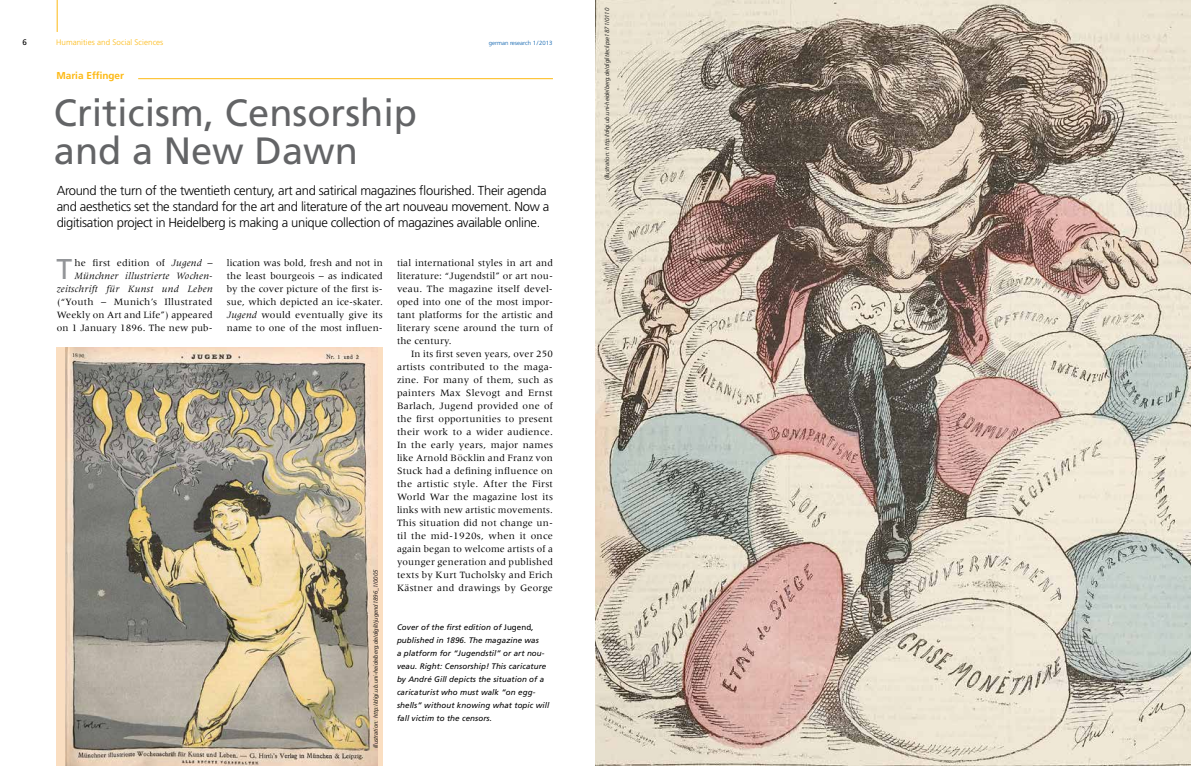
<style>
.page{position:relative;width:1191px;height:766px;background:#fff}
.page>*{position:absolute;margin:0;border:0;box-sizing:border-box;transform-origin:0 0}
.t1{font:38px/38px "Frutiger LT Std";color:#636466}
.t2{font:28.6px "Frutiger LT Std";color:#939598}
.t3{font:300 13px/16px "Frutiger LT Std";letter-spacing:-.025em;color:#000}
.t4{font:10px/13px "Meridien LT Std";letter-spacing:.01em;color:#000;text-align:justify}
.t5{font:italic 10px/13px "Meridien LT Std";letter-spacing:.02em;color:#000;text-align:right}
.t6{font:700 10px "Frutiger LT Std";color:#fdb913}
.t7{font:italic 8px/13px "Frutiger LT Std";letter-spacing:.01em;color:#000}
.t8{font:300 8px "Frutiger LT Std";letter-spacing:.005em;color:#fdb913}
.t9{font:8px "Frutiger LT Std";color:#000}
.t10{font:italic 300 6px "Frutiger LT Std";color:#000}
.t11{font:300 6px "Frutiger LT Std";color:#005baa}
.s1{font-style:normal}
.s2{font-style:italic}
</style>
<div class="page">
<hr style="left:57px;top:0;width:1px;height:32px;background:#fdb913">
<hr style="left:138px;top:78px;width:415px;height:1px;background:#fdb913">
<div style="left:57px;top:347px;width:326px;height:418px;background:#fadec1"></div>
<img style="left:65px;top:347px;width:312px;height:418px">
<img style="left:595px;top:0;width:596px;height:765px">
<p class="t8" style="left:56px;top:37px;width:109px">Humanities and Social Sciences</p>
<p class="t6" style="left:56px;top:69px;width:69px">Maria Effinger</p>
<p class="t9" style="left:23px;top:37px;width:6px">6</p>
<p class="t11" style="left:488px;top:39px;width:65px">german research 1/2013</p>
<h1 class="t1" style="left:54px;top:94px;width:365px">Criticism, Censorship and a New Dawn</h1>
<p class="t3" style="left:57px;top:183px;width:494px">Around the turn of the twentieth century, art and satirical magazines flourished. Their agenda and aesthetics set the standard for the art and literature of the art nouveau movement. Now a digitisation project in Heidelberg is making a unique collection of magazines available online.</p>
<p class="t5" style="left:57px;top:256px;width:157px"><span class="s1">he first edition of</span> Jugend –<br>Münchner illustrierte Wochen&shy;zeitschrift für Kunst und Leben</p>
<p class="t4" style="left:57px;top:295px;width:157px">(“Youth – Munich’s Illustrated Weekly on Art and Life”) appeared on 1 January 1896. The new pub-</p>
<h2 class="t2" style="left:56px;top:252px;width:17px">T</h2>
<p class="t4" style="left:227px;top:256px;width:157px">lication was bold, fresh and not in the least bourgeois – as indicated by the cover picture of the first is&shy;sue, which depicted an ice-skater.<br><span class="s2">Jugend</span> would eventually give its name to one of the most influen-</p>
<p class="t4" style="left:397px;top:256px;width:157px">tial international styles in art and literature: “Jugendstil” or art nou&shy;veau. The magazine itself devel&shy;oped into one of the most impor&shy;tant platforms for the artistic and literary scene around the turn of the century.</p>
<p class="t4" style="left:397px;top:347px;width:158px;text-indent:14px">In its first seven years, over 250 artists contributed to the maga&shy;zine. For many of them, such as painters Max Slevogt and Ernst Barlach, Jugend provided one of the first opportunities to present their work to a wider audience.<br>In the early years, major names like Arnold Böcklin and Franz von Stuck had a defining influence on the artistic style. After the First World War the magazine lost its links with new artistic movements.<br>This situation did not change un&shy;til the mid-1920s, when it once again began to welcome artists of a younger generation and published texts by Kurt Tucholsky and Erich Kästner and drawings by George</p>
<p class="t7" style="left:397px;top:620px;width:154px">Cover of the first edition of <span class="s1">Jugend</span>, published in 1896. The magazine was<br>a platform for “Jugendstil” or art nou&shy;veau. Right: Censorship! This caricature by André Gill depicts the situation of a caricaturist who must walk “on egg&shy;shells” without knowing what topic will fall victim to the censors.</p>
<p class="t10" style="left:372px;top:748px;width:180px;rotate:-90deg">Illustration: http://digi.ub.uni-heidelberg.de/diglit/jugend1896_1/0005</p>
<p class="t10" style="left:603px;top:180px;width:173px;rotate:-90deg">Illustration: http://digi.ub.uni-heidelberg.de/diglit/eclipse1871/0110</p>
</div>
